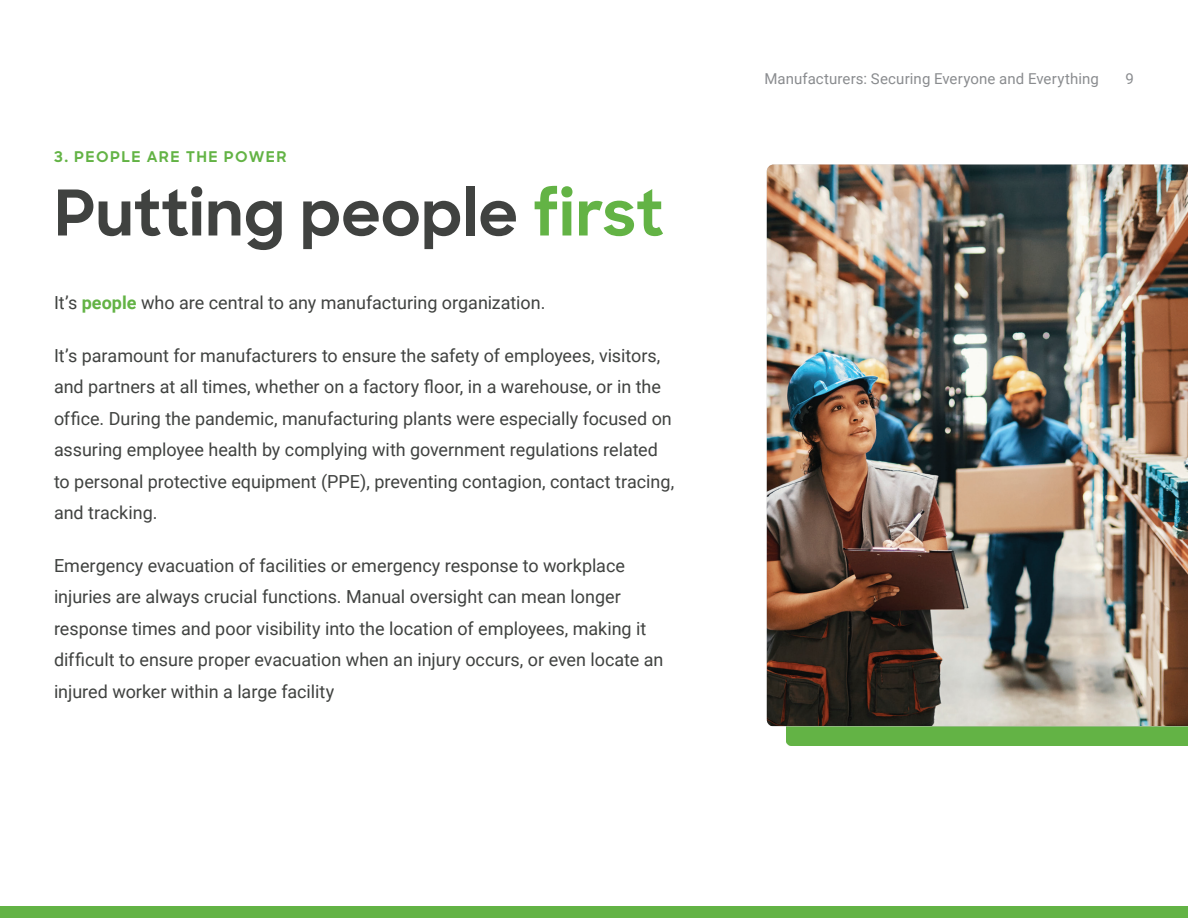
<style>
.page{position:relative;width:1188px;height:918px;background:#fff}
.page>*{position:absolute;margin:0;border:0;box-sizing:border-box;transform-origin:0 0}
.t1{font:700 63px "Sharp Sans";letter-spacing:-.005em;color:#404240}
.t2{font:18px/31.5px "Roboto";color:#404240}
.t3{font:15px "Roboto";letter-spacing:.005em;color:#8a8c8f}
.t4{font:700 15px "Sharp Sans";letter-spacing:.09em;color:#63b345}
.s1{color:#63b345}
.s2{font-weight:700;color:#63b345}
</style>
<div class="page">
<div style="left:0;top:906px;width:1188px;height:12px;background:#63b345"></div>
<div style="left:786px;top:184px;width:402px;height:562px;background:#63b345"></div>
<img style="left:767px;top:165px;width:421px;height:561px">
<p class="t4" style="left:54px;top:145px;width:234px">3. PEOPLE ARE THE POWER</p>
<p class="t1" style="left:54px;top:166px;width:611px">Putting people <span class="s1">first</span></p>
<p class="t2" style="left:54px;top:286px;width:493px">It’s <span class="s2">people</span> who are central to any manufacturing organization.</p>
<p class="t2" style="left:54px;top:339px;width:622px">It’s paramount for manufacturers to ensure the safety of employees, visitors, and partners at all times, whether on a factory floor, in a warehouse, or in the office. During the pandemic, manufacturing plants were especially focused on assuring employee health by complying with government regulations related to personal protective equipment (PPE), preventing contagion, contact tracing, and tracking.</p>
<p class="t2" style="left:54px;top:549px;width:611px">Emergency evacuation of facilities or emergency response to workplace injuries are always crucial functions. Manual oversight can mean longer response times and poor visibility into the location of employees, making it difficult to ensure proper evacuation when an injury occurs, or even locate an injured worker within a large facility</p>
<p class="t3" style="left:764px;top:68px;width:336px">Manufacturers: Securing Everyone and Everything</p>
<p class="t3" style="left:1126px;top:68px;width:10px">9</p>
</div>
